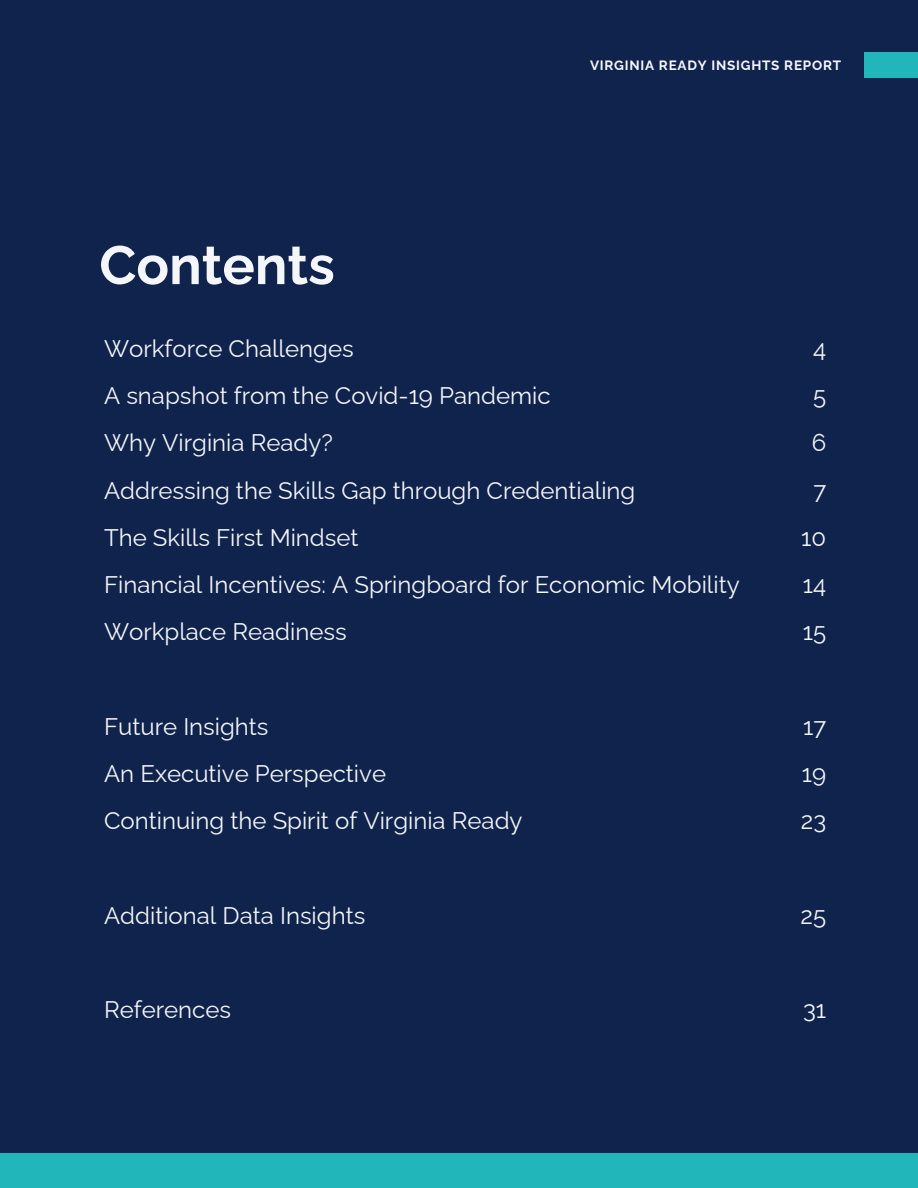
<style>
.page{position:relative;width:918px;height:1188px;background:#0f234c}
.page>*{position:absolute;margin:0;border:0;box-sizing:border-box;transform-origin:0 0}
.t1{font:700 54px "Raleway";color:#f4f6f9}
.t2{font:24px/47.2px "Raleway";color:#f4f6f9}
.t3{font:700 13.5px "Raleway";letter-spacing:.055em;color:#f4f6f9}
</style>
<div class="page">
<div style="left:864px;top:52px;width:54px;height:26px;background:#20b6ba"></div>
<div style="left:0;top:1153px;width:918px;height:35px;background:#20b6ba"></div>
<h2 class="t1" style="left:99px;top:233px;width:237px">Contents</h2>
<h2 class="t3" style="left:590px;top:57px;width:253px">VIRGINIA READY INSIGHTS REPORT</h2>
<p class="t2" style="left:104px;top:325px;width:637px">Workforce Challenges<br>A snapshot from the Covid-19 Pandemic<br>Why Virginia Ready?<br>Addressing the Skills Gap through Credentialing<br>The Skills First Mindset<br>Financial Incentives: A Springboard for Economic Mobility Workplace Readiness</p>
<h1 class="t2" style="left:104px;top:703px;width:420px">Future Insights<br>An Executive Perspective<br>Continuing the Spirit of Virginia Ready</h1>
<h2 class="t2" style="left:104px;top:892px;width:263px">Additional Data Insights</h2>
<h2 class="t2" style="left:104px;top:986px;width:129px">References</h2>
<h2 class="t2" style="left:801px;top:325px;width:26px;text-align:center">4<br>5<br>6<br>7<br>10<br>14<br>15</h2>
<h2 class="t2" style="left:801px;top:703px;width:27px;text-align:justify">17<br>19<br>23</h2>
<h2 class="t2" style="left:801px;top:892px;width:27px">25</h2>
<h2 class="t2" style="left:803px;top:986px;width:25px">31</h2>
</div>
